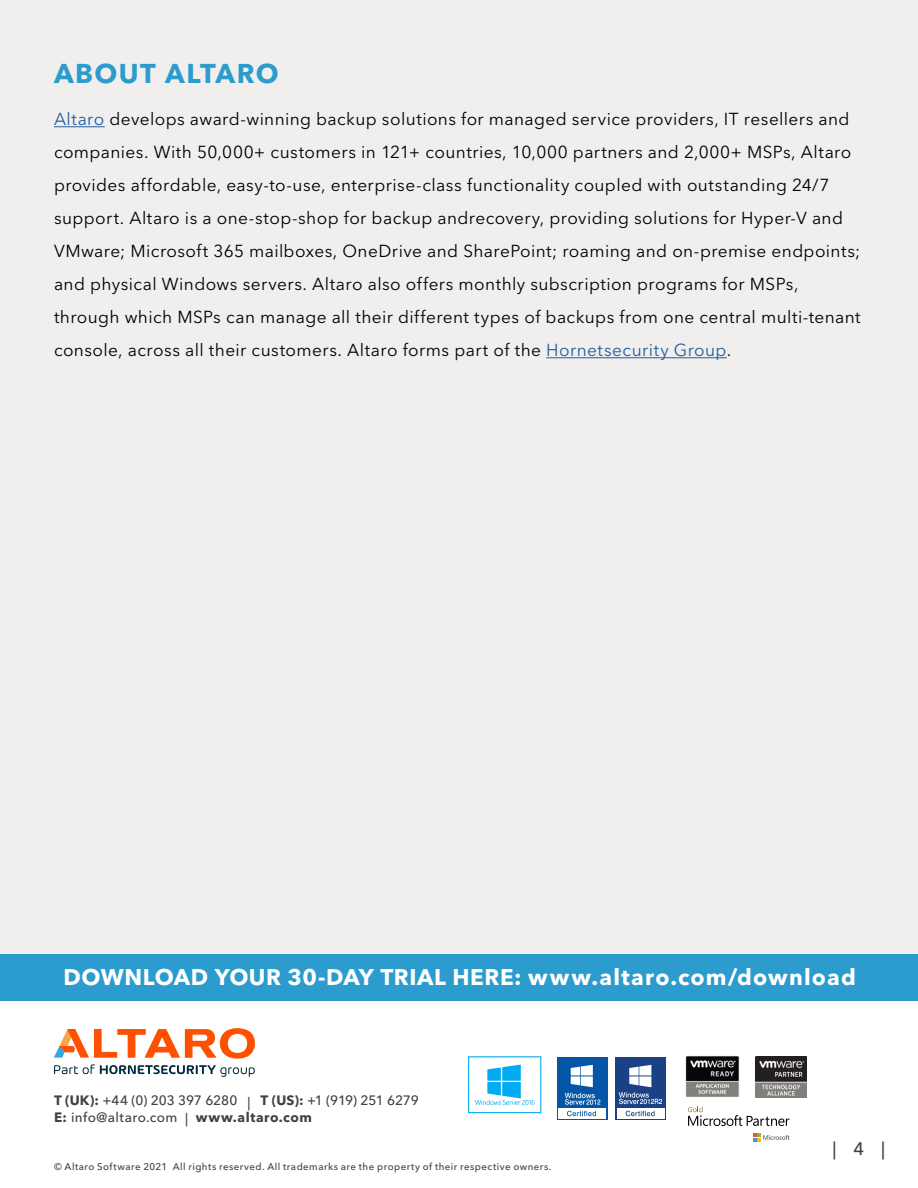
<style>
.page{position:relative;width:918px;height:1188px;background:#fff}
.page>*{position:absolute;margin:0;border:0;box-sizing:border-box;transform-origin:0 0}
.t1{font:700 27px "Avenir Next LT Pro";letter-spacing:.05em;color:#2c9cce}
.t2{font:700 22.5px "Avenir Next LT Pro";letter-spacing:.03em;color:#fff}
.t3{font:500 18px "Avenir Next LT Pro";color:#414042}
.t4{font:17.25px/33px "Avenir Next LT Pro";letter-spacing:.025em;color:#000}
.t5{font:500 13.5px/16.5px "Avenir Next LT Pro";letter-spacing:-.01em;color:#414042}
.t6{font:500 9.75px "Avenir Next LT Pro";letter-spacing:.045em;color:#414042}
.s1{color:#215e9e}
.s2{font-weight:700}
</style>
<div class="page">
<div style="left:0;top:954px;width:918px;height:47px;background:#2c9cce"></div>
<div style="left:616px;top:1057px;width:50px;height:62px;background:#1a4086"></div>
<svg style="left:619px;top:1065px;width:43px;height:39px"></svg>
<div style="left:617px;top:1108px;width:48px;height:10px;background:#fff"></div>
<svg style="left:626px;top:1111px;width:29px;height:5px"></svg>
<div style="left:557px;top:1057px;width:50px;height:62px;background:#0455a5"></div>
<svg style="left:571px;top:1065px;width:22px;height:22px"></svg>
<div style="left:558px;top:1108px;width:48px;height:10px;background:#fff"></div>
<svg style="left:567px;top:1111px;width:29px;height:5px"></svg>
<svg style="left:565px;top:1093px;width:35px;height:12px"></svg>
<img style="left:685px;top:1056px;width:55px;height:41px">
<img style="left:755px;top:1057px;width:52px;height:40px">
<div style="left:468px;top:1056px;width:73px;height:57px;border:1px solid #03abf2"></div>
<svg style="left:475px;top:1065px;width:60px;height:40px"></svg>
<div style="left:0;top:0;width:918px;height:954px;background:#f0efee"></div>
<hr style="left:54px;top:126px;width:51px;height:1px;background:#215e9e">
<hr style="left:546px;top:357px;width:181px;height:1px;background:#215e9e">
<svg style="left:753px;top:1134px;width:37px;height:7px"></svg>
<svg style="left:688px;top:1107px;width:102px;height:19px"></svg>
<svg style="left:54px;top:1028px;width:201px;height:49px"></svg>
<h1 class="t1" style="left:54px;top:57px;width:226px">ABOUT ALTARO</h1>
<p class="t4" style="left:54px;top:102px;width:808px"><span class="s1">Altaro</span> develops award-winning backup solutions for managed service providers, IT resellers and companies. With 50,000+ customers in 121+ countries, 10,000 partners and 2,000+ MSPs, Altaro provides affordable, easy-to-use, enterprise-class functionality coupled with outstanding 24/7 support. Altaro is a one-stop-shop for backup andrecovery, providing solutions for Hyper-V and VMware; Microsoft 365 mailboxes, OneDrive and SharePoint; roaming and on-premise endpoints; and physical Windows servers. Altaro also offers monthly subscription programs for MSPs, through which MSPs can manage all their different types of backups from one central multi-tenant console, across all their customers. Altaro forms part of the <span class="s1">Hornetsecurity Group</span>.</p>
<h2 class="t2" style="left:64px;top:964px;width:794px">DOWNLOAD YOUR 30-DAY TRIAL HERE: www.altaro.com/download</h2>
<p class="t5" style="left:54px;top:1092px;width:366px"><span class="s2">T (UK):</span> +44 (0) 203 397 6280 | <span class="s2">T (US):</span> +1 (919) 251 6279<br><span class="s2">E:</span> info@altaro.com | <span class="s2">www.altaro.com</span></p>
<p class="t6" style="left:54px;top:1161px;width:499px">© Altaro Software 2021 All rights reserved. All trademarks are the property of their respective owners.</p>
<p class="t3" style="left:832px;top:1138px;width:54px">| 4 |</p>
</div>
